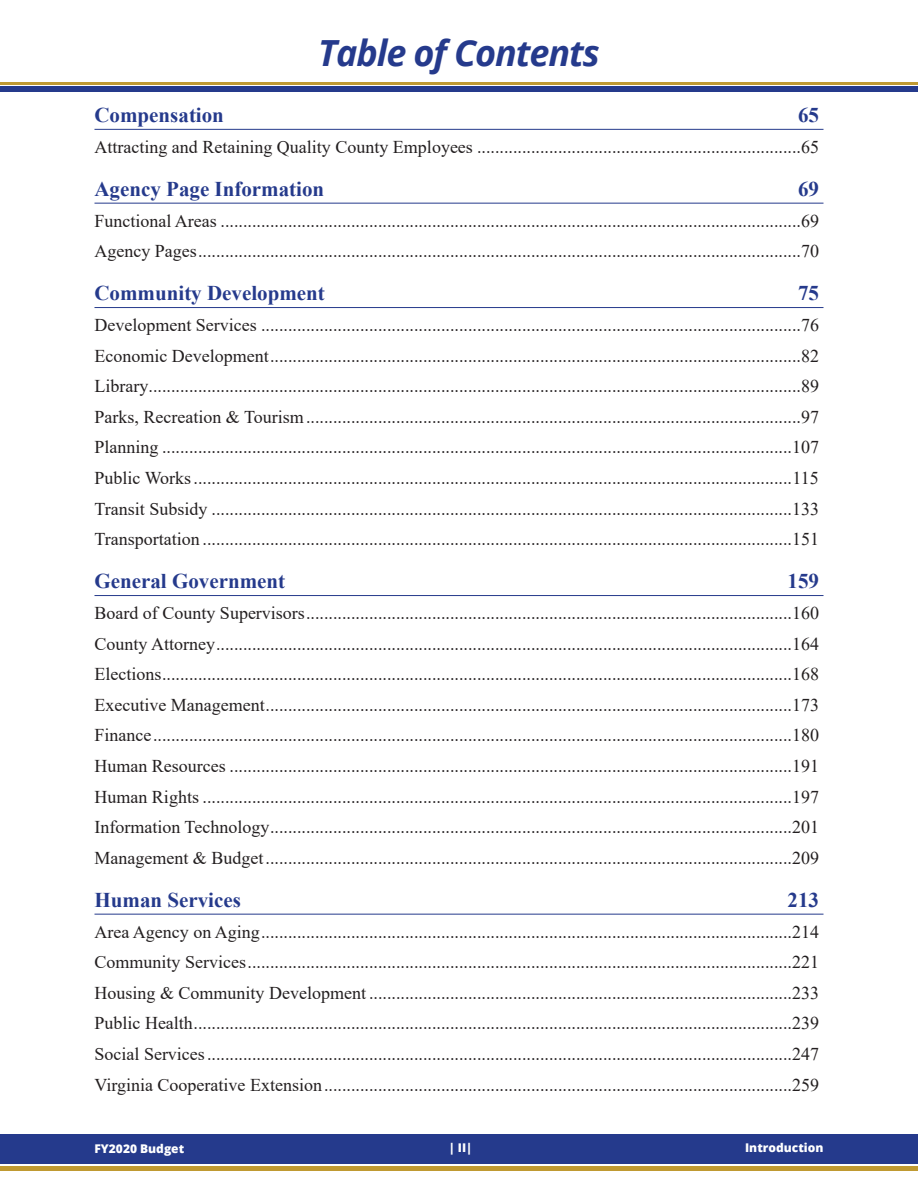
<style>
.page{position:relative;width:918px;height:1188px;background:#fff}
.page>*{position:absolute;margin:0;border:0;box-sizing:border-box;transform-origin:0 0}
.t1{font:italic 700 36px "Open Sans";letter-spacing:-.03em;color:#253a8c}
.t2{font:700 21px "Times New Roman";color:#253a8c}
.t3{font:18px/30.6px "Times New Roman";color:#231f20;text-align:justify}
.t4{font:800 12px "Open Sans";color:#fff}
</style>
<div class="page">
<hr style="left:0;top:1166px;width:918px;height:4px;background:#c09a32">
<div style="left:0;top:1134px;width:918px;height:30px;background:#253a8c"></div>
<hr style="left:0;top:82px;width:918px;height:3px;background:#c09a32">
<div style="left:0;top:86px;width:918px;height:6px;background:#253a8c"></div>
<hr style="left:94px;top:129px;width:730px;height:1px;background:#253a8c">
<hr style="left:94px;top:203px;width:730px;height:1px;background:#253a8c">
<hr style="left:94px;top:307px;width:730px;height:1px;background:#253a8c">
<hr style="left:94px;top:595px;width:730px;height:1px;background:#253a8c">
<hr style="left:94px;top:914px;width:730px;height:1px;background:#253a8c">
<h1 class="t1" style="left:318px;top:28px;width:283px">Table of Contents</h1>
<p class="t2" style="left:94px;top:100px;width:131px">Compensation</p>
<p class="t2" style="left:798px;top:100px;width:22px">65</p>
<p class="t3" style="left:94px;top:131px;width:726px">Attracting and Retaining Quality County Employees ........................................................................65</p>
<p class="t2" style="left:94px;top:174px;width:231px">Agency Page Information</p>
<p class="t2" style="left:798px;top:174px;width:22px">69</p>
<p class="t3" style="left:94px;top:205px;width:726px">Functional Areas .................................................................................................................................69<br>Agency Pages......................................................................................................................................70</p>
<p class="t2" style="left:94px;top:278px;width:232px">Community Development</p>
<p class="t2" style="left:798px;top:278px;width:22px">75</p>
<p class="t3" style="left:94px;top:309px;width:726px">Development Services ........................................................................................................................76<br>Economic Development......................................................................................................................82<br>Library.................................................................................................................................................89<br>Parks, Recreation &amp; Tourism..............................................................................................................97<br>Planning ............................................................................................................................................107<br>Public Works.....................................................................................................................................115<br>Transit Subsidy .................................................................................................................................133<br>Transportation ...................................................................................................................................151</p>
<p class="t2" style="left:94px;top:566px;width:192px">General Government</p>
<p class="t2" style="left:788px;top:566px;width:33px">159</p>
<p class="t3" style="left:94px;top:597px;width:726px">Board of County Supervisors............................................................................................................160<br>County Attorney................................................................................................................................164<br>Elections............................................................................................................................................168<br>Executive Management.....................................................................................................................173<br>Finance..............................................................................................................................................180<br>Human Resources .............................................................................................................................191<br>Human Rights ...................................................................................................................................197<br>Information Technology....................................................................................................................201<br>Management &amp; Budget.....................................................................................................................209</p>
<p class="t2" style="left:94px;top:885px;width:148px">Human Services</p>
<p class="t2" style="left:788px;top:885px;width:33px">213</p>
<p class="t3" style="left:94px;top:916px;width:726px">Area Agency on Aging......................................................................................................................214<br>Community Services.........................................................................................................................221<br>Housing &amp; Community Development ..............................................................................................233<br>Public Health.....................................................................................................................................239<br>Social Services..................................................................................................................................247<br>Virginia Cooperative Extension........................................................................................................259</p>
<p class="t4" style="left:94px;top:1140px;width:91px">FY2020 Budget</p>
<p class="t4" style="left:449px;top:1139px;width:25px">| II|</p>
<p class="t4" style="left:745px;top:1138px;width:80px">Introduction</p>
</div>
